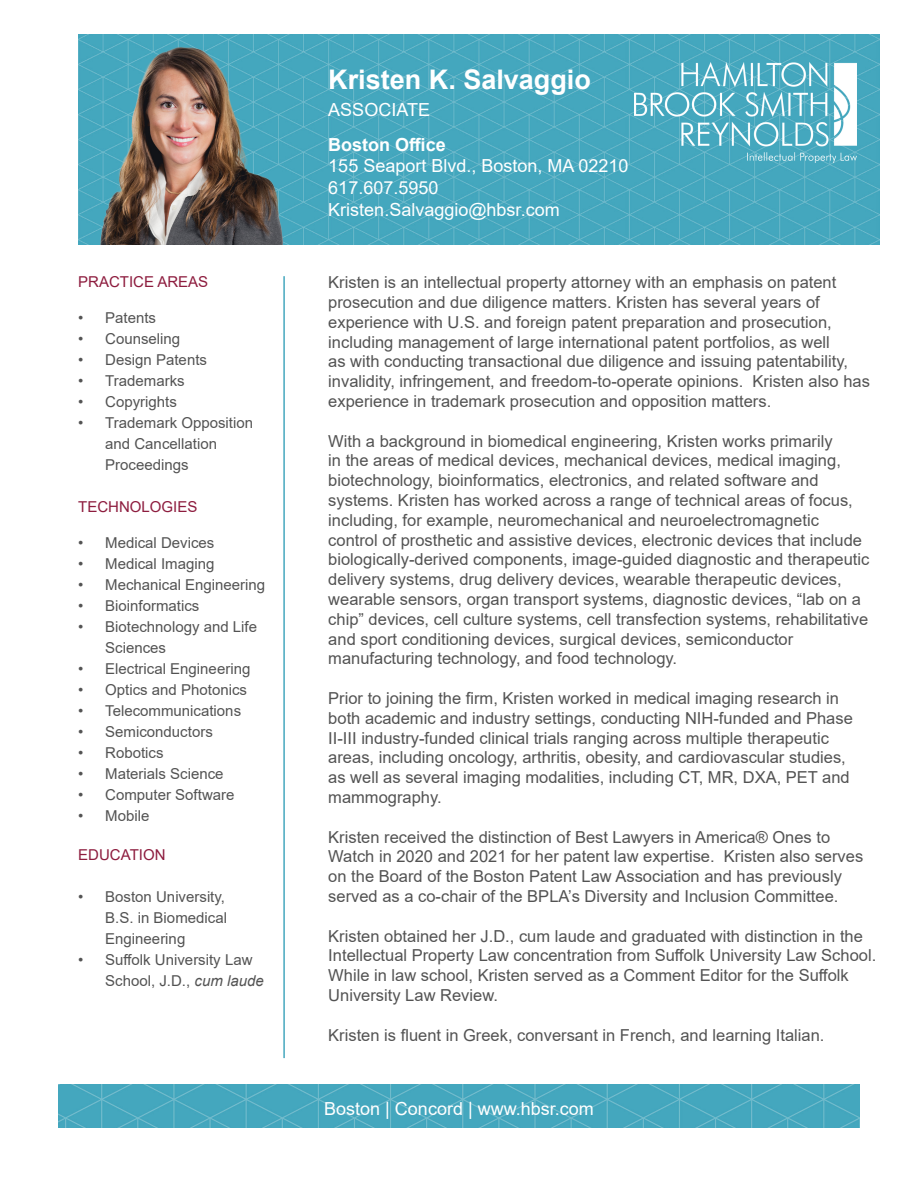
<style>
.page{position:relative;width:918px;height:1188px;background:#fff}
.page>*{position:absolute;margin:0;border:0;box-sizing:border-box;transform-origin:0 0}
.t1{font:700 27px "Arial";color:#fff}
.t2{font:18px/21.6px "Arial";color:#fff}
.t3{font:16.5px/19.8px "Arial";color:#535353}
.t4{font:15px/21px "Arial";color:#535353}
.t5{font:15px "Arial";color:#8d1c3e}
.s1{font-style:italic}
.s2{font-weight:700}
</style>
<div class="page">
<img style="left:78px;top:35px;width:801px;height:209px">
<img style="left:634px;top:63px;width:223px;height:99px">
<img style="left:59px;top:1084px;width:800px;height:44px">
<hr style="left:283px;top:276px;width:2px;height:782px;background:#45a7be">
<img style="left:78px;top:43px;width:216px;height:201px">
<p class="t5" style="left:78px;top:272px;width:132px">PRACTICE AREAS</p>
<p class="t4" style="left:78px;top:307px;width:79px">• Patents</p>
<p class="t4" style="left:78px;top:328px;width:104px">• Counseling</p>
<p class="t4" style="left:78px;top:349px;width:130px">• Design Patents</p>
<p class="t4" style="left:78px;top:370px;width:108px">• Trademarks</p>
<p class="t4" style="left:78px;top:391px;width:100px">• Copyrights</p>
<p class="t4" style="left:105px;top:412px;width:149px;text-indent:-27px">• Trademark Opposition and Cancellation<br>Proceedings</p>
<p class="t5" style="left:78px;top:497px;width:121px">TECHNOLOGIES</p>
<p class="t4" style="left:78px;top:532px;width:138px">• Medical Devices</p>
<p class="t4" style="left:78px;top:553px;width:138px">• Medical Imaging</p>
<p class="t4" style="left:78px;top:574px;width:188px">• Mechanical Engineering</p>
<p class="t4" style="left:78px;top:595px;width:123px">• Bioinformatics</p>
<p class="t4" style="left:105px;top:616px;width:153px;text-indent:-27px">• Biotechnology and Life<br>Sciences</p>
<p class="t4" style="left:78px;top:658px;width:174px">• Electrical Engineering</p>
<p class="t4" style="left:78px;top:679px;width:170px">• Optics and Photonics</p>
<p class="t4" style="left:78px;top:700px;width:164px">• Telecommunications</p>
<p class="t4" style="left:78px;top:721px;width:136px">• Semiconductors</p>
<p class="t4" style="left:78px;top:742px;width:87px">• Robotics</p>
<p class="t4" style="left:78px;top:763px;width:147px">• Materials Science</p>
<p class="t4" style="left:78px;top:784px;width:158px">• Computer Software</p>
<p class="t4" style="left:78px;top:805px;width:73px">• Mobile</p>
<p class="t5" style="left:78px;top:845px;width:89px">EDUCATION</p>
<p class="t4" style="left:105px;top:886px;width:123px;text-indent:-27px">• Boston University,<br>B.S. in Biomedical<br>Engineering</p>
<p class="t4" style="left:105px;top:949px;width:160px;text-indent:-27px">• Suffolk University Law<br>School, J.D., <span class="s1">cum laude</span></p>
<p class="t1" style="left:328px;top:60px;width:264px">Kristen K. Salvaggio</p>
<p class="t2" style="left:328px;top:99px;width:103px">ASSOCIATE</p>
<p class="t2" style="left:328px;top:134px;width:302px"><span class="s2">Boston Office<br></span>155 Seaport Blvd., Boston, MA 02210<br>617.607.5950</p>
<p class="t2" style="left:328px;top:198px;width:233px">Kristen.Salvaggio@hbsr.com</p>
<p class="t3" style="left:328px;top:272px;width:543px">Kristen is an intellectual property attorney with an emphasis on patent prosecution and due diligence matters. Kristen has several years of experience with U.S. and foreign patent preparation and prosecution, including management of large international patent portfolios, as well<br>as with conducting transactional due diligence and issuing patentability, invalidity, infringement, and freedom-to-operate opinions. Kristen also has experience in trademark prosecution and opposition matters.</p>
<p class="t3" style="left:328px;top:431px;width:543px">With a background in biomedical engineering, Kristen works primarily<br>in the areas of medical devices, mechanical devices, medical imaging, biotechnology, bioinformatics, electronics, and related software and systems. Kristen has worked across a range of technical areas of focus, including, for example, neuromechanical and neuroelectromagnetic control of prosthetic and assistive devices, electronic devices that include biologically-derived components, image-guided diagnostic and therapeutic delivery systems, drug delivery devices, wearable therapeutic devices, wearable sensors, organ transport systems, diagnostic devices, “lab on a chip” devices, cell culture systems, cell transfection systems, rehabilitative and sport conditioning devices, surgical devices, semiconductor manufacturing technology, and food technology.</p>
<p class="t3" style="left:328px;top:688px;width:526px">Prior to joining the firm, Kristen worked in medical imaging research in both academic and industry settings, conducting NIH-funded and Phase II-III industry-funded clinical trials ranging across multiple therapeutic areas, including oncology, arthritis, obesity, and cardiovascular studies, as well as several imaging modalities, including CT, MR, DXA, PET and mammography.</p>
<p class="t3" style="left:328px;top:827px;width:536px">Kristen received the distinction of Best Lawyers in America® Ones to Watch in 2020 and 2021 for her patent law expertise. Kristen also serves on the Board of the Boston Patent Law Association and has previously served as a co-chair of the BPLA’s Diversity and Inclusion Committee.</p>
<p class="t3" style="left:328px;top:926px;width:550px">Kristen obtained her J.D., cum laude and graduated with distinction in the Intellectual Property Law concentration from Suffolk University Law School.<br>While in law school, Kristen served as a Comment Editor for the Suffolk University Law Review.</p>
<p class="t3" style="left:328px;top:1025px;width:498px">Kristen is fluent in Greek, conversant in French, and learning Italian.</p>
<p class="t2" style="left:324px;top:1097px;width:271px">Boston | Concord | www.hbsr.com</p>
</div>
